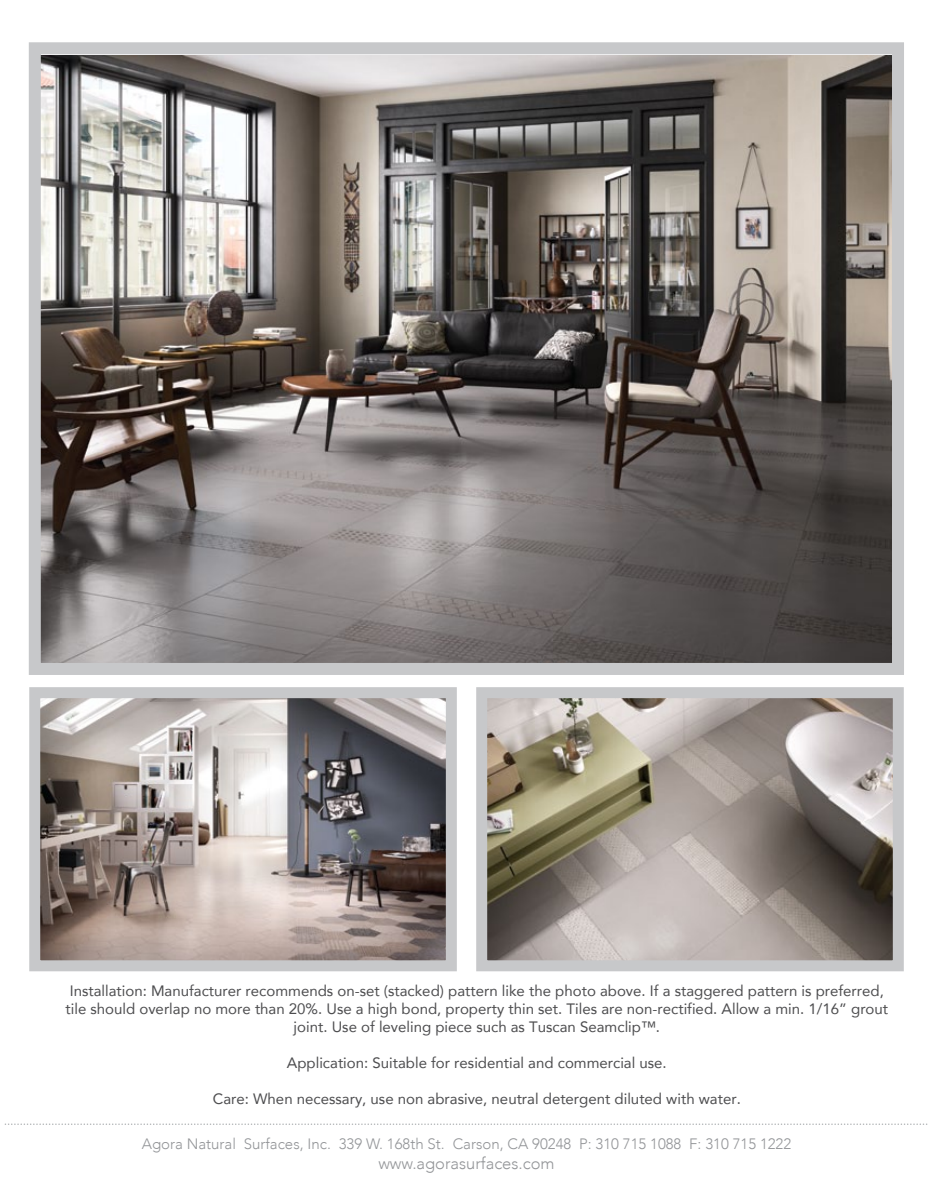
<style>
.page{position:relative;width:933px;height:1203px;background:#fff}
.page>*{position:absolute;margin:0;border:0;box-sizing:border-box;transform-origin:0 0}
.t1{font:300 16.5px "Avenir";color:#939598}
.t2{font:15px/18px "Avenir";color:#4d4d4f;text-align:center}
.t3{font:300 15px "Avenir";color:#939598}
</style>
<div class="page">
<svg style="left:5px;top:1123px;width:922px;height:1px"></svg>
<img style="left:42px;top:55px;width:848px;height:606px">
<img style="left:488px;top:699px;width:403px;height:260px">
<img style="left:41px;top:699px;width:403px;height:260px">
<div style="left:29px;top:687px;width:427px;height:284px;border:11px solid #c7c8ca"></div>
<div style="left:476px;top:687px;width:427px;height:284px;border:11px solid #c7c8ca"></div>
<div style="left:29px;top:42px;width:874px;height:632px;border:12px solid #c7c8ca"></div>
<p class="t2" style="left:65px;top:981px;width:823px">Installation: Manufacturer recommends on-set (stacked) pattern like the photo above. If a staggered pattern is preferred, tile should overlap no more than 20%. Use a high bond, property thin set. Tiles are non-rectified. Allow a min. 1/16” grout joint. Use of leveling piece such as Tuscan Seamclip™.</p>
<p class="t2" style="left:287px;top:1053px;width:381px">Application: Suitable for residential and commercial use.</p>
<p class="t2" style="left:213px;top:1089px;width:529px">Care: When necessary, use non abrasive, neutral detergent diluted with water.</p>
<p class="t3" style="left:142px;top:1134px;width:650px">Agora Natural Surfaces, Inc. 339 W. 168th St. Carson, CA 90248 P: 310 715 1088 F: 310 715 1222</p>
<p class="t1" style="left:378px;top:1152px;width:178px">www.agorasurfaces.com</p>
</div>
